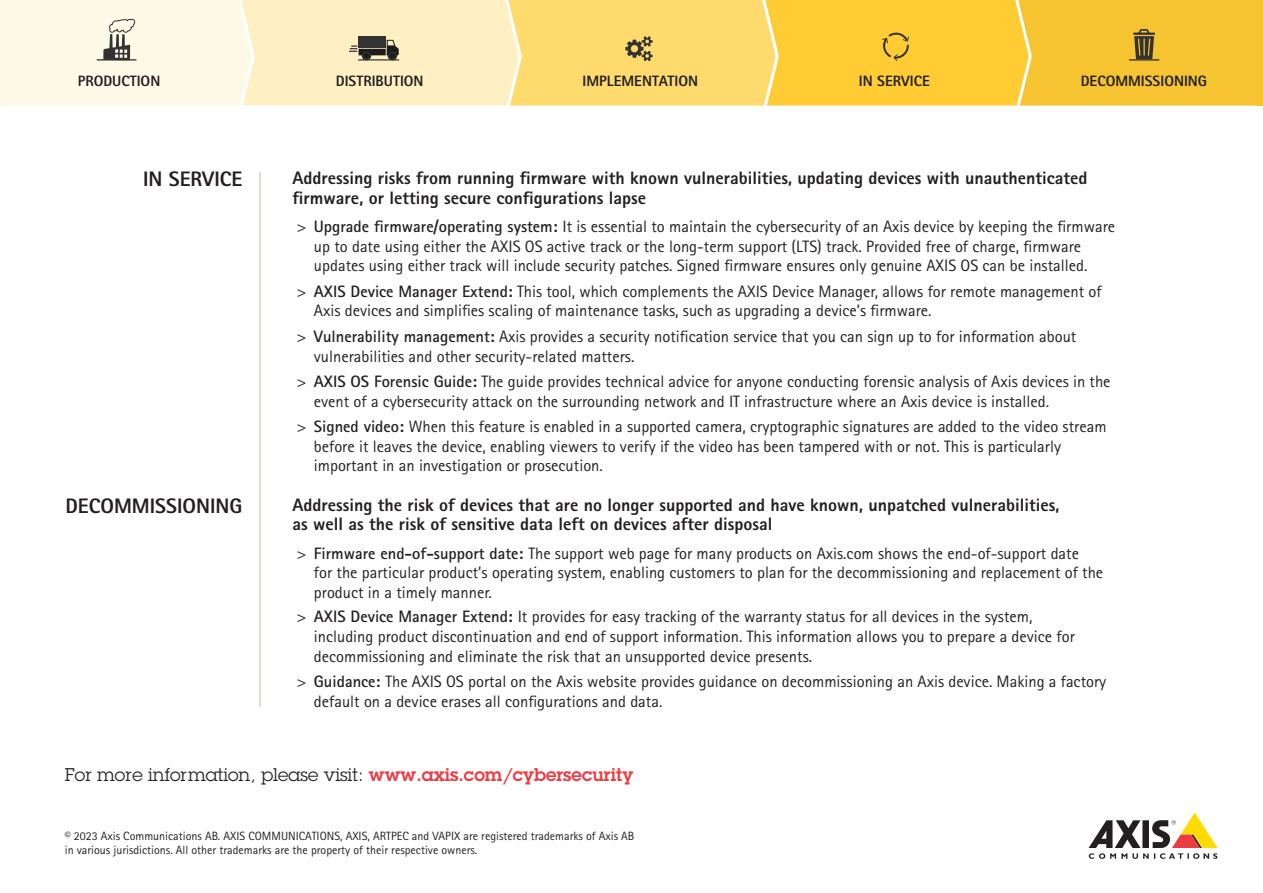
<style>
.page{position:relative;width:1263px;height:893px;background:#fff}
.page>*{position:absolute;margin:0;border:0;box-sizing:border-box;transform-origin:0 0}
.t1{font:800 21px "Rotis Sans Serif Pro";color:#231f20}
.t2{font:800 18px/19.5px "Rotis Sans Serif Pro";color:#231f20}
.t3{font:18px "Lubalin Graph ECG";color:#231f20}
.t4{font:16.5px/19.8px "Rotis Sans Serif Pro";color:#231f20}
.t5{font:800 15px "Rotis Sans Serif Pro";color:#231f20}
.t6{font:12px/14.4px "Rotis Sans Serif Pro";color:#231f20}
.s1{font-weight:700}
.s2{font-weight:600;color:#ee3a41}
</style>
<div class="page">
<div style="left:1032px;top:0;width:225px;height:106px;background:#f5c430"></div>
<div style="left:779px;top:0;width:253px;height:106px;background:#fc3"></div>
<div style="left:522px;top:0;width:257px;height:106px;background:#ffdb6e"></div>
<div style="left:255px;top:0;width:267px;height:106px;background:#fff0c4"></div>
<div style="left:15px;top:0;width:240px;height:106px;background:#fffae8"></div>
<div style="left:359px;top:37px;width:27px;height:11px;background:#333"></div>
<svg style="left:349px;top:40px;width:51px;height:21px"></svg>
<svg style="left:625px;top:36px;width:28px;height:25px"></svg>
<svg style="left:882px;top:33px;width:28px;height:28px"></svg>
<svg style="left:1133px;top:29px;width:22px;height:30px"></svg>
<hr style="left:1129px;top:59px;width:30px;height:2px;background:#333">
<svg style="left:103px;top:18px;width:32px;height:41px"></svg>
<hr style="left:97px;top:59px;width:39px;height:2px;background:#333">
<svg style="left:1088px;top:812px;width:129px;height:47px"></svg>
<hr style="left:259px;top:172px;width:2px;height:535px;background:#d8d0c9">
<div style="left:0;top:0;width:15px;height:106px;background:#fffae8"></div>
<div style="left:1257px;top:0;width:6px;height:106px;background:#f5c430"></div>
<p class="t5" style="left:78px;top:71px;width:84px">PRODUCTION</p>
<p class="t5" style="left:336px;top:71px;width:89px">DISTRIBUTION</p>
<p class="t5" style="left:583px;top:71px;width:117px">IMPLEMENTATION</p>
<p class="t5" style="left:859px;top:71px;width:72px">IN SERVICE</p>
<p class="t5" style="left:1081px;top:71px;width:128px">DECOMMISSIONING</p>
<p class="t1" style="left:143px;top:166px;width:101px">IN SERVICE</p>
<p class="t1" style="left:65px;top:493px;width:178px">DECOMMISSIONING</p>
<p class="t2" style="left:293px;top:168px;width:796px">Addressing risks from running firmware with known vulnerabilities, updating devices with unauthenticated firmware, or letting secure configurations lapse</p>
<p class="t4" style="left:314px;top:216px;width:803px;text-indent:-17px">&gt; <span class="s1">Upgrade firmware/operating system:</span> It is essential to maintain the cybersecurity of an Axis device by keeping the firmware up to date using either the AXIS OS active track or the long-term support (LTS) track. Provided free of charge, firmware updates using either track will include security patches. Signed firmware ensures only genuine AXIS OS can be installed.</p>
<p class="t4" style="left:314px;top:281px;width:789px;text-indent:-17px">&gt; <span class="s1">AXIS Device Manager Extend:</span> This tool, which complements the AXIS Device Manager, allows for remote management of<br>Axis devices and simplifies scaling of maintenance tasks, such as upgrading a device’s firmware.</p>
<p class="t4" style="left:314px;top:326px;width:764px;text-indent:-17px">&gt; <span class="s1">Vulnerability management:</span> Axis provides a security notification service that you can sign up to for information about vulnerabilities and other security-related matters.</p>
<p class="t4" style="left:314px;top:371px;width:798px;text-indent:-17px">&gt; <span class="s1">AXIS OS Forensic Guide:</span> The guide provides technical advice for anyone conducting forensic analysis of Axis devices in the event of a cybersecurity attack on the surrounding network and IT infrastructure where an Axis device is installed.</p>
<p class="t4" style="left:314px;top:416px;width:794px;text-indent:-17px">&gt; <span class="s1">Signed video:</span> When this feature is enabled in a supported camera, cryptographic signatures are added to the video stream before it leaves the device, enabling viewers to verify if the video has been tampered with or not. This is particularly important in an investigation or prosecution.</p>
<p class="t2" style="left:293px;top:495px;width:768px">Addressing the risk of devices that are no longer supported and have known, unpatched vulnerabilities, as well as the risk of sensitive data left on devices after disposal</p>
<p class="t4" style="left:314px;top:543px;width:791px;text-indent:-17px">&gt; <span class="s1">Firmware end-of-support date:</span> The support web page for many products on Axis.com shows the end-of-support date<br>for the particular product’s operating system, enabling customers to plan for the decommissioning and replacement of the product in a timely manner.</p>
<p class="t4" style="left:314px;top:607px;width:762px;text-indent:-17px">&gt; <span class="s1">AXIS Device Manager Extend:</span> It provides for easy tracking of the warranty status for all devices in the system, including product discontinuation and end of support information. This information allows you to prepare a device for decommissioning and eliminate the risk that an unsupported device presents.</p>
<p class="t4" style="left:314px;top:672px;width:794px;text-indent:-17px">&gt; <span class="s1">Guidance:</span> The AXIS OS portal on the Axis website provides guidance on decommissioning an Axis device. Making a factory default on a device erases all configurations and data.</p>
<p class="t3" style="left:65px;top:763px;width:570px">For more information, please visit: <span class="s2">www.axis.com/cybersecurity</span></p>
<p class="t6" style="left:65px;top:828px;width:571px">© 2023 Axis Communications AB. AXIS COMMUNICATIONS, AXIS, ARTPEC and VAPIX are registered trademarks of Axis AB in various jurisdictions. All other trademarks are the property of their respective owners.</p>
</div>
